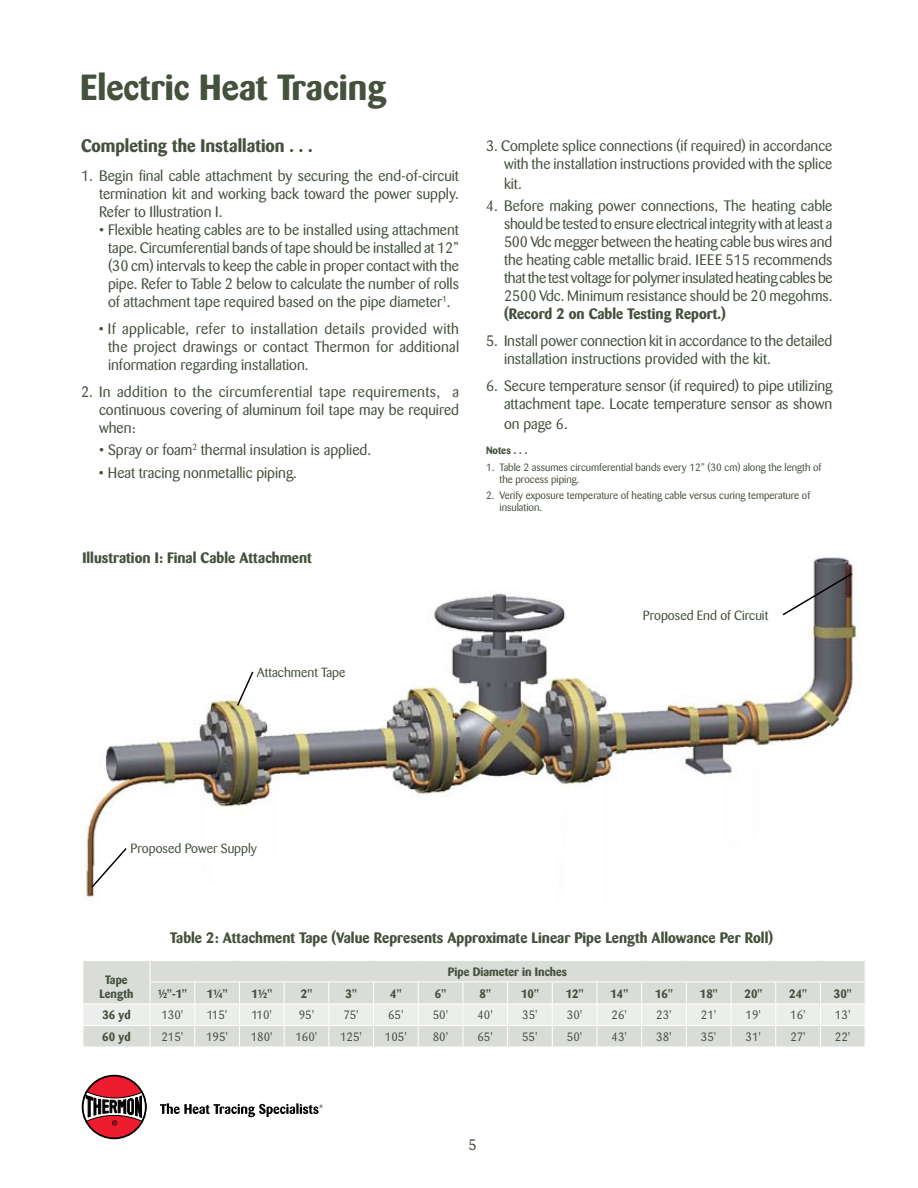
<style>
.page{position:relative;width:918px;height:1188px;background:#fff}
.page>*{position:absolute;margin:0;border:0;box-sizing:border-box;transform-origin:0 0}
.t1{font:700 36px "Barmeno";color:#44523d}
.t2{font:700 18px "Barmeno";color:#44523d}
.t3{font:15px/18px "Barmeno";color:#44523d;text-align:justify}
.t4{font:700 15px "Barmeno";color:#44523d}
.t5{font:13.2px "Barmeno";color:#44523d}
.t6{font:12px "Barmeno";color:#44523d}
.t7{font:700 12px/14.4px "Barmeno";color:#44523d;text-align:center}
.t8{font:10.5px/12px "Barmeno";color:#44523d}
.t9{font:700 10.5px "Barmeno";color:#44523d}
</style>
<div class="page">
<img style="left:85px;top:557px;width:774px;height:342px">
<div style="left:82px;top:1076px;width:64px;height:62px;background:#ed1c2e;border-radius:50%"></div>
<svg style="left:82px;top:1090px;width:63px;height:36px"></svg>
<div style="left:82px;top:1075px;width:65px;height:64px;border:2px solid #000;border-radius:50%"></div>
<svg style="left:160px;top:1103px;width:163px;height:14px"></svg>
<svg style="left:83px;top:961px;width:782px;height:86px;background:#e0e2de"></svg>
<svg style="left:781px;top:572px;width:73px;height:45px"></svg>
<svg style="left:236px;top:670px;width:19px;height:37px"></svg>
<svg style="left:90px;top:846px;width:38px;height:43px"></svg>
<h1 class="t1" style="left:80px;top:65px;width:308px">Electric Heat Tracing</h1>
<p class="t2" style="left:81px;top:135px;width:233px">Completing the Installation . . .</p>
<p class="t3" style="left:99px;top:167px;width:362px;text-indent:-18px">1. Begin final cable attachment by securing the end-of-circuit termination kit and working back toward the power supply.<br>Refer to Illustration I.</p>
<p class="t3" style="left:108px;top:221px;width:353px;text-indent:-9px">• Flexible heating cables are to be installed using attachment tape. Circumferential bands of tape should be installed at 12” (30 cm) intervals to keep the cable in proper contact with the pipe. Refer to Table 2 below to calculate the number of rolls of attachment tape required based on the pipe diameter<sup>1</sup>.</p>
<p class="t3" style="left:108px;top:320px;width:353px;text-indent:-9px">• If applicable, refer to installation details provided with the project drawings or contact Thermon for additional information regarding installation.</p>
<p class="t3" style="left:99px;top:383px;width:362px;text-indent:-18px">2. In addition to the circumferential tape requirements, a continuous covering of aluminum foil tape may be required when:</p>
<p class="t3" style="left:99px;top:441px;width:274px">• Spray or foam<sup>2</sup> thermal insulation is applied.</p>
<p class="t3" style="left:99px;top:464px;width:200px">• Heat tracing nonmetallic piping.</p>
<p class="t4" style="left:82px;top:549px;width:231px">Illustration I: Final Cable Attachment</p>
<p class="t5" style="left:257px;top:665px;width:90px">Attachment Tape</p>
<p class="t3" style="left:486px;top:137px;width:348px;text-align:right">3. Complete splice connections (if required) in accordance with the installation instructions provided with the splice</p>
<p class="t3" style="left:504px;top:175px;width:19px">kit.</p>
<p class="t3" style="left:504px;top:197px;width:330px;text-indent:-18px">4. Before making power connections, The heating cable should be tested to ensure electrical integrity with at least a 500 Vdc megger between the heating cable bus wires and the heating cable metallic braid. IEEE 515 recommends that the test voltage for polymer insulated heating cables be 2500 Vdc. Minimum resistance should be 20 megohms.</p>
<p class="t4" style="left:504px;top:305px;width:223px">(Record 2 on Cable Testing Report.)</p>
<p class="t3" style="left:504px;top:332px;width:330px;text-indent:-18px">5. Install power connection kit in accordance to the detailed installation instructions provided with the kit.</p>
<p class="t3" style="left:486px;top:377px;width:348px;text-align:right">6. Secure temperature sensor (if required) to pipe utilizing attachment tape. Locate temperature sensor as shown</p>
<p class="t3" style="left:504px;top:415px;width:65px">on page 6.</p>
<p class="t9" style="left:486px;top:444px;width:43px">Notes . . .</p>
<p class="t8" style="left:500px;top:461px;width:323px;text-indent:-14px">1. Table 2 assumes circumferential bands every 12” (30 cm) along the length of the process piping.</p>
<p class="t8" style="left:500px;top:490px;width:312px;text-indent:-14px">2. Verify exposure temperature of heating cable versus curing temperature of insulation.</p>
<p class="t5" style="left:643px;top:608px;width:127px">Proposed End of Circuit</p>
<p class="t5" style="left:131px;top:840px;width:128px">Proposed Power Supply</p>
<p class="t7" style="left:100px;top:972px;width:35px">Tape<br>Length</p>
<p class="t4" style="left:170px;top:929px;width:604px">Table 2: Attachment Tape (Value Represents Approximate Linear Pipe Length Allowance Per Roll)</p>
<p class="t7" style="left:448px;top:964px;width:121px">Pipe Diameter in Inches</p>
<p class="t7" style="left:158px;top:986px;width:31px">½"-1"</p>
<p class="t7" style="left:207px;top:986px;width:22px">1¼"</p>
<p class="t7" style="left:251px;top:986px;width:22px">1½"</p>
<p class="t7" style="left:301px;top:986px;width:13px">2"</p>
<p class="t7" style="left:346px;top:986px;width:13px">3"</p>
<p class="t7" style="left:390px;top:986px;width:13px">4"</p>
<p class="t7" style="left:435px;top:986px;width:13px">6"</p>
<p class="t7" style="left:480px;top:986px;width:13px">8"</p>
<p class="t7" style="left:521px;top:986px;width:19px">10"</p>
<p class="t7" style="left:566px;top:986px;width:19px">12"</p>
<p class="t7" style="left:610px;top:986px;width:19px">14"</p>
<p class="t7" style="left:655px;top:986px;width:19px">16"</p>
<p class="t7" style="left:700px;top:986px;width:19px">18"</p>
<p class="t7" style="left:745px;top:986px;width:19px">20"</p>
<p class="t7" style="left:789px;top:986px;width:19px">24"</p>
<p class="t7" style="left:834px;top:986px;width:19px">30"</p>
<p class="t7" style="left:102px;top:1008px;width:30px">36 yd</p>
<p class="t6" style="left:161px;top:1008px;width:24px">130'</p>
<p class="t6" style="left:207px;top:1008px;width:22px">115'</p>
<p class="t6" style="left:252px;top:1008px;width:22px">110'</p>
<p class="t6" style="left:299px;top:1008px;width:17px">95'</p>
<p class="t6" style="left:344px;top:1008px;width:17px">75'</p>
<p class="t6" style="left:388px;top:1008px;width:17px">65'</p>
<p class="t6" style="left:433px;top:1008px;width:17px">50'</p>
<p class="t6" style="left:477px;top:1008px;width:17px">40'</p>
<p class="t6" style="left:522px;top:1008px;width:17px">35'</p>
<p class="t6" style="left:567px;top:1008px;width:17px">30'</p>
<p class="t6" style="left:612px;top:1008px;width:17px">26'</p>
<p class="t6" style="left:656px;top:1008px;width:17px">23'</p>
<p class="t6" style="left:701px;top:1008px;width:17px">21'</p>
<p class="t6" style="left:746px;top:1008px;width:17px">19'</p>
<p class="t6" style="left:790px;top:1008px;width:17px">16'</p>
<p class="t6" style="left:835px;top:1008px;width:17px">13'</p>
<p class="t7" style="left:102px;top:1030px;width:30px">60 yd</p>
<p class="t6" style="left:161px;top:1030px;width:24px">215'</p>
<p class="t6" style="left:206px;top:1030px;width:24px">195'</p>
<p class="t6" style="left:251px;top:1030px;width:24px">180'</p>
<p class="t6" style="left:295px;top:1030px;width:24px">160'</p>
<p class="t6" style="left:340px;top:1030px;width:24px">125'</p>
<p class="t6" style="left:385px;top:1030px;width:24px">105'</p>
<p class="t6" style="left:433px;top:1030px;width:17px">80'</p>
<p class="t6" style="left:477px;top:1030px;width:17px">65'</p>
<p class="t6" style="left:522px;top:1030px;width:17px">55'</p>
<p class="t6" style="left:567px;top:1030px;width:17px">50'</p>
<p class="t6" style="left:612px;top:1030px;width:17px">43'</p>
<p class="t6" style="left:656px;top:1030px;width:17px">38'</p>
<p class="t6" style="left:701px;top:1030px;width:17px">35'</p>
<p class="t6" style="left:746px;top:1030px;width:17px">31'</p>
<p class="t6" style="left:790px;top:1030px;width:17px">27'</p>
<p class="t6" style="left:835px;top:1030px;width:17px">22'</p>
<p class="t3" style="left:468px;top:1136px;width:10px">5</p>
</div>
